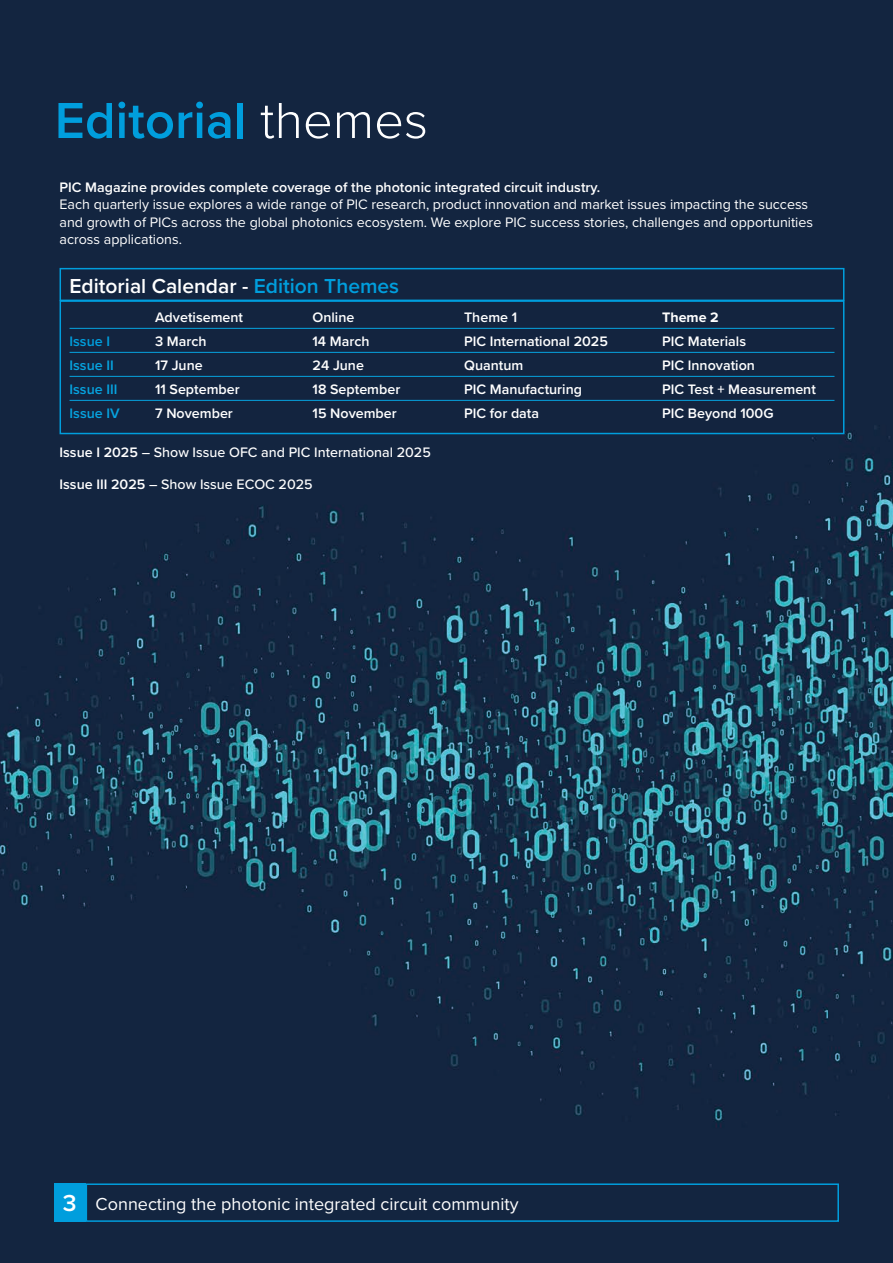
<style>
.page{position:relative;width:893px;height:1263px;background:#fff}
.page>*{position:absolute;margin:0;border:0;box-sizing:border-box;transform-origin:0 0}
.t1{font:600 52.5px "Proxima Nova";color:#009edd}
.t2{font:600 21px "Proxima Nova";color:#fff}
.t3{font:18px "Proxima Nova";color:#fff}
.t4{font:600 14.25px "Proxima Nova";color:#fff}
.t5{font:14.25px/17.2px "Proxima Nova";color:#fff}
.t6{font:500 14.25px "Proxima Nova";color:#fff}
.t7{font:600 14.25px "Proxima Nova";color:#06a3df}
.t8{font:700 14.25px "Proxima Nova";color:#fff}
.t9{font:600 14.25px "Proxima Nova";color:#009edd}
.s1{font-weight:300;color:#fff}
.s2{color:#009edd}
.s3{font-weight:600}
.s4{font-weight:600;font-size:24px}
</style>
<div class="page">
<img style="left:0;top:0;width:893px;height:1263px">
<div style="left:86px;top:1183px;width:753px;height:39px;border:2px solid #009edd"></div>
<div style="left:54px;top:1183px;width:32px;height:39px;background:#009edd"></div>
<div style="left:60px;top:301px;width:784px;height:132px;background:#13243f"></div>
<hr style="left:70px;top:328px;width:764px;height:1px;background:#06a3df">
<hr style="left:70px;top:352px;width:764px;height:1px;background:#06a3df">
<hr style="left:70px;top:376px;width:764px;height:1px;background:#06a3df">
<hr style="left:70px;top:400px;width:764px;height:1px;background:#06a3df">
<div style="left:60px;top:300px;width:784px;height:134px;border:2px solid #009edd"></div>
<div style="left:60px;top:269px;width:784px;height:31px;background:#13243f"></div>
<div style="left:60px;top:268px;width:784px;height:33px;border:2px solid #009edd"></div>
<h1 class="t1" style="left:55px;top:81px;width:375px">Editorial <span class="s1">themes</span></h1>
<p class="t4" style="left:60px;top:177px;width:542px">PIC Magazine provides complete coverage of the photonic integrated circuit industry.</p>
<p class="t5" style="left:60px;top:195px;width:755px">Each quarterly issue explores a wide range of PIC research, product innovation and market issues impacting the success and growth of PICs across the global photonics ecosystem. We explore PIC success stories, challenges and opportunities across applications.</p>
<h2 class="t2" style="left:70px;top:270px;width:331px">Editorial Calendar - <span class="s2">Edition Themes</span></h2>
<p class="t4" style="left:155px;top:306px;width:90px">Advetisement</p>
<p class="t4" style="left:313px;top:306px;width:43px">Online</p>
<p class="t4" style="left:464px;top:306px;width:55px">Theme 1</p>
<p class="t8" style="left:662px;top:306px;width:58px">Theme 2</p>
<p class="t9" style="left:70px;top:330px;width:42px">Issue I</p>
<p class="t4" style="left:155px;top:330px;width:53px">3 March</p>
<p class="t4" style="left:313px;top:330px;width:58px">14 March</p>
<p class="t4" style="left:464px;top:330px;width:145px">PIC International 2025</p>
<p class="t4" style="left:662px;top:330px;width:85px">PIC Materials</p>
<p class="t7" style="left:70px;top:354px;width:46px">Issue II</p>
<p class="t4" style="left:155px;top:354px;width:49px">17 June</p>
<p class="t4" style="left:313px;top:354px;width:53px">24 June</p>
<p class="t4" style="left:464px;top:354px;width:61px">Quantum</p>
<p class="t4" style="left:662px;top:354px;width:94px">PIC Innovation</p>
<p class="t7" style="left:70px;top:378px;width:49px">Issue III</p>
<p class="t4" style="left:155px;top:378px;width:86px">11 September</p>
<p class="t4" style="left:313px;top:378px;width:89px">18 September</p>
<p class="t4" style="left:464px;top:378px;width:119px">PIC Manufacturing</p>
<p class="t4" style="left:662px;top:378px;width:155px">PIC Test + Measurement</p>
<p class="t7" style="left:70px;top:402px;width:52px">Issue IV</p>
<p class="t4" style="left:155px;top:402px;width:79px">7 November</p>
<p class="t4" style="left:313px;top:402px;width:86px">15 November</p>
<p class="t4" style="left:464px;top:402px;width:76px">PIC for data</p>
<p class="t4" style="left:662px;top:402px;width:113px">PIC Beyond 100G</p>
<p class="t6" style="left:60px;top:442px;width:373px"><span class="s3">Issue I 2025</span> – Show Issue OFC and PIC International 2025</p>
<p class="t6" style="left:60px;top:473px;width:255px"><span class="s3">Issue III 2025</span> – Show Issue ECOC 2025</p>
<p class="t3" style="left:63px;top:1190px;width:457px"><span class="s4">3</span> Connecting the photonic integrated circuit community</p>
</div>
